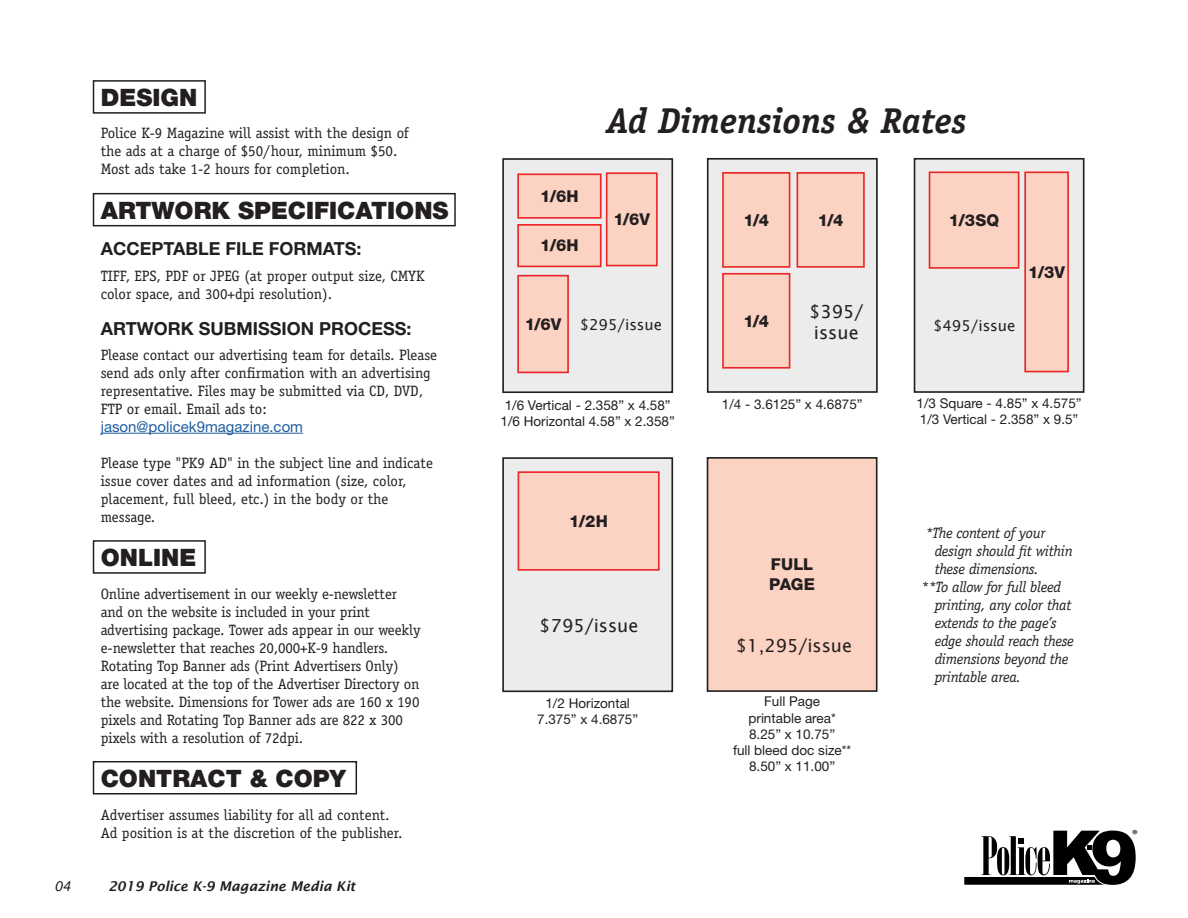
<style>
.page{position:relative;width:1188px;height:918px;background:#fff}
.page>*{position:absolute;margin:0;border:0;box-sizing:border-box;transform-origin:0 0}
.t1{font:italic 700 36px "Officina Serif";color:#231f20}
.t2{font:900 24px "Helvetica Neue LT Std";color:#231f20}
.t3{font:700 18px "Helvetica Neue LT Std";color:#231f20}
.t4{font:18px/21.6px "Lucida Sans";color:#231f20}
.t5{font:800 16.35px/19.6px "Helvetica Neue LT Std";letter-spacing:.005em;color:#231f20}
.t6{font:15px/18px "Officina Serif";letter-spacing:-.01em;color:#231f20}
.t7{font:italic 15px "Officina Serif";letter-spacing:-.02em;color:#231f20}
.t8{font:15px "Helvetica Neue LT Std";color:#215e9e}
.t9{font:15px "Lucida Sans";color:#231f20}
.t10{font:13.5px/16.2px "Helvetica Neue LT Std";color:#231f20;text-align:center}
.t11{font:italic 600 13.5px "Lucida Sans";color:#231f20}
.t12{font:italic 13.5px "Lucida Sans";color:#231f20}
.t13{font:13.35px "Myriad Pro";color:#000}
</style>
<div class="page">
<div style="left:503px;top:458px;width:169px;height:233px;background:#ececed"></div>
<div style="left:502px;top:457px;width:171px;height:235px;border:2px solid #231f20"></div>
<div style="left:518px;top:472px;width:141px;height:98px;background:#fcd3c2"></div>
<div style="left:518px;top:471px;width:142px;height:100px;border:2px solid #eb2627"></div>
<div style="left:708px;top:458px;width:169px;height:233px;background:#fcd3c2"></div>
<div style="left:707px;top:457px;width:171px;height:235px;border:2px solid #231f20"></div>
<div style="left:915px;top:159px;width:169px;height:233px;background:#ececed"></div>
<div style="left:914px;top:158px;width:171px;height:235px;border:2px solid #231f20"></div>
<div style="left:1025px;top:172px;width:43px;height:200px;background:#fcd3c2"></div>
<div style="left:1024px;top:172px;width:45px;height:200px;border:2px solid #eb2627"></div>
<div style="left:930px;top:172px;width:89px;height:96px;background:#fcd3c2"></div>
<div style="left:929px;top:172px;width:90px;height:97px;border:2px solid #eb2627"></div>
<div style="left:503px;top:159px;width:169px;height:233px;background:#ececed"></div>
<div style="left:502px;top:158px;width:171px;height:235px;border:2px solid #231f20"></div>
<div style="left:518px;top:276px;width:50px;height:96px;background:#fcd3c2"></div>
<div style="left:517px;top:275px;width:52px;height:98px;border:2px solid #eb2627"></div>
<div style="left:518px;top:174px;width:83px;height:44px;background:#fcd3c2"></div>
<div style="left:517px;top:173px;width:85px;height:46px;border:2px solid #eb2627"></div>
<div style="left:518px;top:225px;width:83px;height:41px;background:#fcd3c2"></div>
<div style="left:517px;top:224px;width:85px;height:43px;border:2px solid #eb2627"></div>
<div style="left:607px;top:173px;width:50px;height:93px;background:#fcd3c2"></div>
<div style="left:606px;top:172px;width:52px;height:94px;border:2px solid #eb2627"></div>
<div style="left:708px;top:159px;width:169px;height:233px;background:#ececed"></div>
<div style="left:707px;top:158px;width:171px;height:235px;border:2px solid #231f20"></div>
<div style="left:723px;top:274px;width:67px;height:94px;background:#fcd3c2"></div>
<div style="left:722px;top:273px;width:68px;height:96px;border:2px solid #eb2627"></div>
<div style="left:723px;top:173px;width:67px;height:94px;background:#fcd3c2"></div>
<div style="left:722px;top:172px;width:68px;height:96px;border:2px solid #eb2627"></div>
<div style="left:797px;top:173px;width:67px;height:94px;background:#fcd3c2"></div>
<div style="left:797px;top:172px;width:68px;height:96px;border:2px solid #eb2627"></div>
<hr style="left:101px;top:433px;width:202px;height:1px;background:#215e9e">
<div style="left:93px;top:80px;width:113px;height:34px;border:2px solid #231f20"></div>
<div style="left:93px;top:193px;width:363px;height:33px;border:2px solid #231f20"></div>
<div style="left:93px;top:540px;width:113px;height:34px;border:2px solid #231f20"></div>
<div style="left:93px;top:761px;width:264px;height:34px;border:2px solid #231f20"></div>
<svg style="left:964px;top:830px;width:172px;height:55px"></svg>
<h2 class="t2" style="left:101px;top:83px;width:98px">DESIGN</h2>
<p class="t6" style="left:101px;top:124px;width:310px">Police K-9 Magazine will assist with the design of the ads at a charge of $50/hour, minimum $50.<br>Most ads take 1-2 hours for completion.</p>
<h2 class="t2" style="left:101px;top:196px;width:349px">ARTWORK SPECIFICATIONS</h2>
<p class="t3" style="left:101px;top:238px;width:262px">ACCEPTABLE FILE FORMATS:</p>
<p class="t6" style="left:101px;top:266px;width:326px">TIFF, EPS, PDF or JPEG (at proper output size, CMYK color space, and 300+dpi resolution).</p>
<p class="t3" style="left:101px;top:317px;width:312px">ARTWORK SUBMISSION PROCESS:</p>
<p class="t6" style="left:101px;top:346px;width:338px">Please contact our advertising team for details. Please send ads only after confirmation with an advertising representative. Files may be submitted via CD, DVD, FTP or email. Email ads to:</p>
<p class="t8" style="left:101px;top:417px;width:204px">jason@policek9magazine.com</p>
<p class="t6" style="left:101px;top:454px;width:334px">Please type "PK9 AD" in the subject line and indicate issue cover dates and ad information (size, color, placement, full bleed, etc.) in the body or the message.</p>
<h2 class="t2" style="left:101px;top:543px;width:97px">ONLINE</h2>
<p class="t6" style="left:101px;top:584px;width:321px">Online advertisement in our weekly e-newsletter and on the website is included in your print advertising package. Tower ads appear in our weekly e-newsletter that reaches 20,000+K-9 handlers.<br>Rotating Top Banner ads (Print Advertisers Only) are located at the top of the Advertiser Directory on the website. Dimensions for Tower ads are 160 x 190 pixels and Rotating Top Banner ads are 822 x 300 pixels with a resolution of 72dpi.</p>
<h2 class="t2" style="left:101px;top:765px;width:246px">CONTRACT &amp; COPY</h2>
<p class="t6" style="left:101px;top:806px;width:303px">Advertiser assumes liability for all ad content.<br>Ad position is at the discretion of the publisher.</p>
<p class="t12" style="left:54px;top:879px;width:19px">04</p>
<p class="t11" style="left:108px;top:879px;width:249px">2019 Police K-9 Magazine Media Kit</p>
<h1 class="t1" style="left:606px;top:100px;width:362px">Ad Dimensions &amp; Rates</h1>
<p class="t5" style="left:540px;top:186px;width:40px">1/6H</p>
<p class="t5" style="left:540px;top:236px;width:40px">1/6H</p>
<p class="t5" style="left:613px;top:210px;width:38px">1/6V</p>
<p class="t5" style="left:525px;top:314px;width:38px">1/6V</p>
<p class="t9" style="left:580px;top:316px;width:84px">$295/issue</p>
<p class="t5" style="left:743px;top:210px;width:27px">1/4</p>
<p class="t5" style="left:818px;top:210px;width:27px">1/4</p>
<p class="t5" style="left:743px;top:311px;width:27px">1/4</p>
<p class="t4" style="left:809px;top:300px;width:56px">$395/ issue</p>
<p class="t5" style="left:949px;top:210px;width:52px">1/3SQ</p>
<p class="t5" style="left:1028px;top:262px;width:38px">1/3V</p>
<p class="t9" style="left:933px;top:317px;width:84px">$495/issue</p>
<p class="t10" style="left:501px;top:397px;width:176px">1/6 Vertical - 2.358” x 4.58”<br>1/6 Horizontal 4.58” x 2.358”</p>
<p class="t5" style="left:569px;top:511px;width:40px">1/2H</p>
<p class="t4" style="left:539px;top:614px;width:101px">$795/issue</p>
<p class="t10" style="left:537px;top:695px;width:103px">1/2 Horizontal<br>7.375” x 4.6875”</p>
<p class="t10" style="left:722px;top:396px;width:142px">1/4 - 3.6125” x 4.6875”</p>
<p class="t5" style="left:769px;top:555px;width:47px">FULL<br>PAGE</p>
<p class="t4" style="left:736px;top:635px;width:118px">$1,295/issue</p>
<p class="t10" style="left:733px;top:693px;width:120px">Full Page<br>printable area*<br>8.25” x 10.75”<br>full bleed doc size**<br>8.50” x 11.00”</p>
<p class="t10" style="left:917px;top:395px;width:167px;text-align:left">1/3 Square - 4.85” x 4.575”<br>1/3 Vertical - 2.358” x 9.5”</p>
<p class="t7" style="left:925px;top:525px;width:122px">*The content of your</p>
<p class="t7" style="left:935px;top:543px;width:140px">design should fit within</p>
<p class="t7" style="left:935px;top:561px;width:105px">these dimensions.</p>
<p class="t7" style="left:921px;top:579px;width:141px">**To allow for full bleed</p>
<p class="t7" style="left:935px;top:597px;width:138px">printing, any color that</p>
<p class="t7" style="left:935px;top:615px;width:124px">extends to the page’s</p>
<p class="t7" style="left:935px;top:633px;width:141px">edge should reach these</p>
<p class="t7" style="left:935px;top:651px;width:135px">dimensions beyond the</p>
<p class="t7" style="left:935px;top:669px;width:88px">printable area.</p>
<p class="t13" style="left:1132px;top:826px;width:7px">®</p>
</div>
